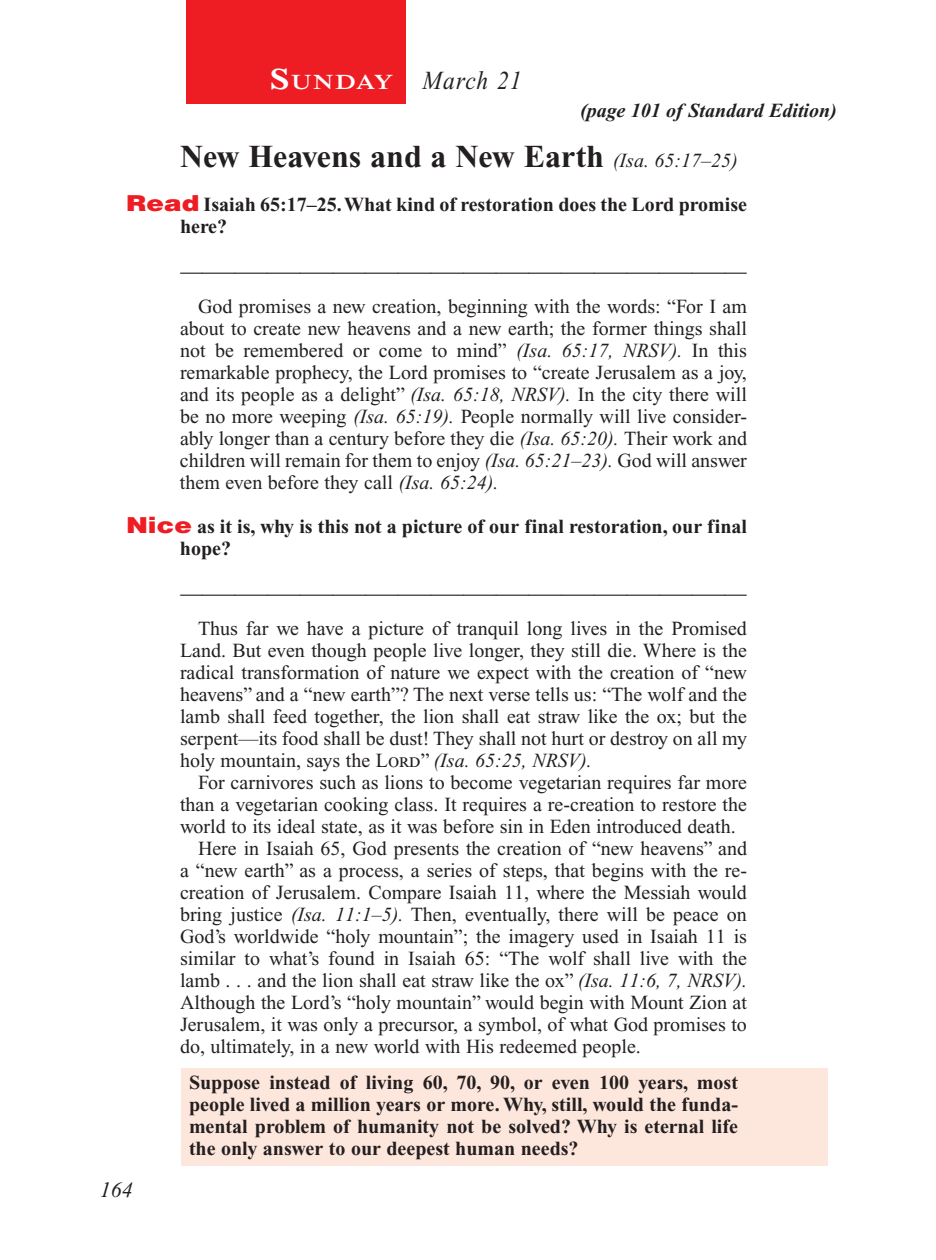
<style>
.page{position:relative;width:936px;height:1260px;background:#fff}
.page>*{position:absolute;margin:0;border:0;box-sizing:border-box;transform-origin:0 0}
.Head{font:700 32px "Times New Roman PS Std";color:#231f20}
.Lesson_Dates{font:italic 26px "Times New Roman PS Std";letter-spacing:.05em;color:#231f20;scale:.9 1}
.Blank_Lines{font:22px "Times New Roman PS Std";color:#231f20}
.t1{font:italic 22px "Times New Roman PS Std";color:#231f20}
.Daily_Header{font:600 21px "Times NRMT Std";letter-spacing:.045em;color:#fff;scale:1.1 1}
.Body{font:20px/22px "Times New Roman PS Std";color:#231f20;text-align:justify}
.x-screened_box-text{font:700 20px/22px "Times New Roman PS Std";color:#231f20;text-align:justify}
.Question{font:700 20px/22px "Times New Roman PS Std";color:#231f20}
.Question_NO_SB{font:700 20px/22px "Times New Roman PS Std";color:#231f20}
.Page_from_SE{font:italic 700 20px "Times New Roman PS Std";color:#231f20}
.s1{font-size:30px}
.s2{font-weight:400;font-style:italic;font-size:20px}
.s3{font-family:"Helvetica LT Std";font-weight:900;font-size:22px;color:#ee1d23}
.s4{font-style:italic}
</style>
<div class="page">
<div style="left:186px;top:0;width:220px;height:103px;background:#ee1d23"></div>
<div style="left:182px;top:1068px;width:646px;height:97px;background:#fde7dc"></div>
<p class="Daily_Header" style="left:270px;top:70px;width:114px"><span class="s1">S</span>UNDAY</p>
<p class="Lesson_Dates" style="left:422px;top:66px;width:112px">March 21</p>
<p class="Page_from_SE" style="left:580px;top:100px;width:258px">(page 101 of Standard Edition)</p>
<p class="Head" style="left:180px;top:138px;width:559px">New Heavens and a New Earth <span class="s2">(Isa. 65:17–25)</span></p>
<p class="Question_NO_SB" style="left:180px;top:193px;width:568px;text-indent:-54px"><span class="s3">Read</span> Isaiah 65:17–25. What kind of restoration does the Lord promise here?</p>
<p class="Blank_Lines" style="left:180px;top:251px;width:568px">____________________________________________________</p>
<p class="Body" style="left:180px;top:295px;width:569px;text-align:left;text-indent:18px">God promises a new creation, beginning with the words: “For I am about to create new heavens and a new earth; the former things shall not be remembered or come to mind” <span class="s4">(Isa. 65:17, NRSV).</span> In this remarkable prophecy, the Lord promises to “create Jerusalem as a joy, and its people as a delight” <span class="s4">(Isa. 65:18, NRSV).</span> In the city there will be no more weeping <span class="s4">(Isa. 65:19).</span> People normally will live consider&shy;ably longer than a century before they die <span class="s4">(Isa. 65:20).</span> Their work and children will remain for them to enjoy <span class="s4">(Isa. 65:21–23).</span> God will answer them even before they call <span class="s4">(Isa. 65:24).</span></p>
<p class="Question" style="left:180px;top:515px;width:569px;text-indent:-54px"><span class="s3">Nice</span> as it is, why is this not a picture of our final restoration, our final hope?</p>
<p class="Blank_Lines" style="left:180px;top:573px;width:568px">____________________________________________________</p>
<p class="Body" style="left:180px;top:617px;width:569px;text-indent:18px">Thus far we have a picture of tranquil long lives in the Promised Land. But even though people live longer, they still die. Where is the radical transformation of nature we expect with the creation of “new heavens” and a “new earth”? The next verse tells us: “The wolf and the lamb shall feed together, the lion shall eat straw like the ox; but the serpent—its food shall be dust! They shall not hurt or destroy on all my holy mountain, says the Lord” <span class="s4">(Isa. 65:25, NRSV).</span></p>
<p class="Body" style="left:180px;top:771px;width:569px;text-indent:18px">For carnivores such as lions to become vegetarian requires far more than a vegetarian cooking class. It requires a re-creation to restore the world to its ideal state, as it was before sin in Eden introduced death.</p>
<p class="Body" style="left:180px;top:837px;width:569px;text-indent:18px">Here in Isaiah 65, God presents the creation of “new heavens” and a “new earth” as a process, a series of steps, that begins with the re&shy;creation of Jerusalem. Compare Isaiah 11, where the Messiah would bring justice <span class="s4">(Isa. 11:1–5).</span> Then, eventually, there will be peace on God’s worldwide “holy mountain”; the imagery used in Isaiah 11 is similar to what’s found in Isaiah 65: “The wolf shall live with the lamb . . . and the lion shall eat straw like the ox” <span class="s4">(Isa. 11:6, 7, NRSV).<br></span>Although the Lord’s “holy mountain” would begin with Mount Zion at Jerusalem, it was only a precursor, a symbol, of what God promises to do, ultimately, in a new world with His redeemed people.</p>
<p class="x-screened_box-text" style="left:189px;top:1071px;width:551px">Suppose instead of living 60, 70, 90, or even 100 years, most people lived a million years or more. Why, still, would the funda&shy;mental problem of humanity not be solved? Why is eternal life the only answer to our deepest human needs?</p>
<p class="t1" style="left:100px;top:1178px;width:34px">164</p>
</div>
